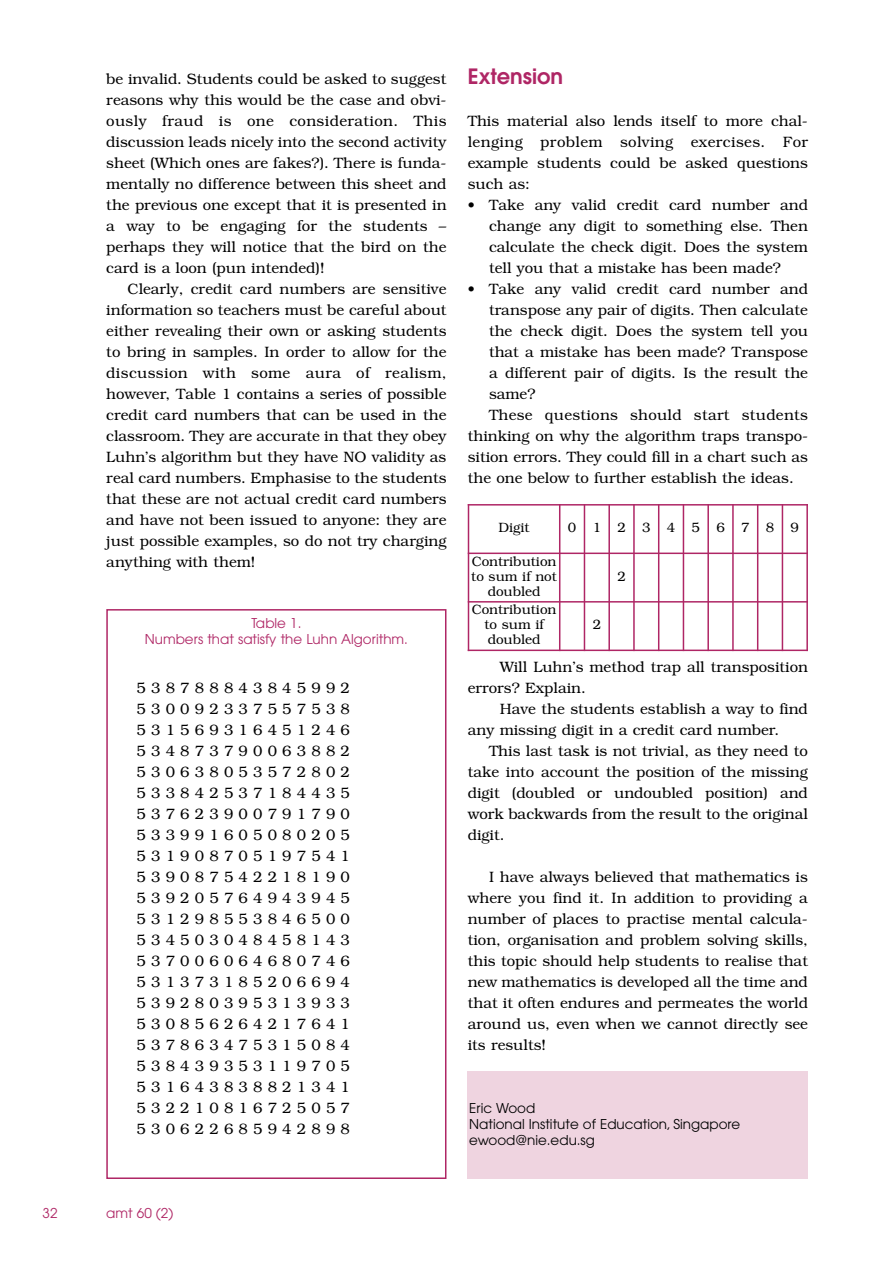
<style>
.page{position:relative;width:893px;height:1263px;background:#fff}
.page>*{position:absolute;margin:0;border:0;box-sizing:border-box;transform-origin:0 0}
.t1{font:600 21px "Avant Garde";color:#af2665}
.t2{font:300 15px/21px "Bookman";color:#000;text-align:justify}
.t3{font:300 15px "Bookman";letter-spacing:.02em;color:#000}
.t4{font:300 13.5px/15px "Bookman";color:#000;text-align:center}
.t5{font:13.5px/16.2px "Avant Garde";color:#000}
.t6{font:13.5px/16.2px "Avant Garde";color:#af2665;text-align:center}
.t7{font:300 13.5px "Bookman";letter-spacing:1.215em;color:#000}
</style>
<div class="page">
<div style="left:106px;top:609px;width:340px;height:570px;border:2px solid #af2665"></div>
<hr style="left:468px;top:504px;width:1px;height:147px;background:#af2665">
<hr style="left:559px;top:504px;width:1px;height:147px;background:#af2665">
<hr style="left:584px;top:504px;width:1px;height:147px;background:#af2665">
<hr style="left:608px;top:504px;width:2px;height:147px;background:#af2665">
<hr style="left:633px;top:504px;width:2px;height:147px;background:#af2665">
<hr style="left:658px;top:504px;width:1px;height:147px;background:#af2665">
<hr style="left:683px;top:504px;width:1px;height:147px;background:#af2665">
<hr style="left:707px;top:504px;width:2px;height:147px;background:#af2665">
<hr style="left:732px;top:504px;width:2px;height:147px;background:#af2665">
<hr style="left:757px;top:504px;width:1px;height:147px;background:#af2665">
<hr style="left:782px;top:504px;width:1px;height:147px;background:#af2665">
<hr style="left:806px;top:504px;width:2px;height:147px;background:#af2665">
<hr style="left:468px;top:504px;width:340px;height:2px;background:#af2665">
<hr style="left:468px;top:552px;width:340px;height:2px;background:#af2665">
<hr style="left:468px;top:601px;width:340px;height:2px;background:#af2665">
<hr style="left:468px;top:650px;width:340px;height:1px;background:#af2665">
<div style="left:468px;top:1071px;width:340px;height:108px;background:#efd4e0"></div>
<p class="t2" style="left:106px;top:68px;width:342px">be invalid. Students could be asked to suggest reasons why this would be the case and obvi&shy;ously fraud is one consideration. This discussion leads nicely into the second activity sheet (Which ones are fakes?). There is funda&shy;mentally no difference between this sheet and the previous one except that it is presented in a way to be engaging for the students – perhaps they will notice that the bird on the card is a loon (pun intended)!</p>
<p class="t2" style="left:106px;top:278px;width:342px;text-indent:21px">Clearly, credit card numbers are sensitive information so teachers must be careful about either revealing their own or asking students to bring in samples. In order to allow for the discussion with some aura of realism, however, Table 1 contains a series of possible credit card numbers that can be used in the classroom. They are accurate in that they obey Luhn’s algorithm but they have NO validity as real card numbers. Emphasise to the students that these are not actual credit card numbers and have not been issued to anyone: they are just possible examples, so do not try charging anything with them!</p>
<p class="t6" style="left:145px;top:616px;width:265px">Table 1.<br>Numbers that satisfy the Luhn Algorithm.</p>
<p class="t2" style="left:137px;top:677px;width:215px">5 3 8 7 8 8 8 4 3 8 4 5 9 9 2<br>5 3 0 0 9 2 3 3 7 5 5 7 5 3 8<br>5 3 1 5 6 9 3 1 6 4 5 1 2 4 6<br>5 3 4 8 7 3 7 9 0 0 6 3 8 8 2<br>5 3 0 6 3 8 0 5 3 5 7 2 8 0 2<br>5 3 3 8 4 2 5 3 7 1 8 4 4 3 5<br>5 3 7 6 2 3 9 0 0 7 9 1 7 9 0<br>5 3 3 9 9 1 6 0 5 0 8 0 2 0 5<br>5 3 1 9 0 8 7 0 5 1 9 7 5 4 1<br>5 3 9 0 8 7 5 4 2 2 1 8 1 9 0<br>5 3 9 2 0 5 7 6 4 9 4 3 9 4 5<br>5 3 1 2 9 8 5 5 3 8 4 6 5 0 0<br>5 3 4 5 0 3 0 4 8 4 5 8 1 4 3<br>5 3 7 0 0 6 0 6 4 6 8 0 7 4 6<br>5 3 1 3 7 3 1 8 5 2 0 6 6 9 4<br>5 3 9 2 8 0 3 9 5 3 1 3 9 3 3<br>5 3 0 8 5 6 2 6 4 2 1 7 6 4 1<br>5 3 7 8 6 3 4 7 5 3 1 5 0 8 4<br>5 3 8 4 3 9 3 5 3 1 1 9 7 0 5<br>5 3 1 6 4 3 8 3 8 8 2 1 3 4 1<br>5 3 2 2 1 0 8 1 6 7 2 5 0 5 7<br>5 3 0 6 2 2 6 8 5 9 4 2 8 9 8</p>
<h1 class="t1" style="left:468px;top:68px;width:97px">Extension</h1>
<p class="t2" style="left:468px;top:110px;width:342px">This material also lends itself to more chal&shy;lenging problem solving exercises. For example students could be asked questions such as:</p>
<p class="t2" style="left:489px;top:194px;width:320px;text-indent:-21px">• Take any valid credit card number and change any digit to something else. Then calculate the check digit. Does the system tell you that a mistake has been made?</p>
<p class="t2" style="left:468px;top:278px;width:342px">• Take any valid credit card number and</p>
<p class="t2" style="left:489px;top:299px;width:320px">transpose any pair of digits. Then calculate</p>
<p class="t2" style="left:489px;top:320px;width:320px">the check digit. Does the system tell you</p>
<p class="t2" style="left:489px;top:341px;width:320px">that a mistake has been made? Transpose</p>
<p class="t2" style="left:489px;top:362px;width:321px">a different pair of digits. Is the result the</p>
<p class="t2" style="left:489px;top:383px;width:48px">same?</p>
<p class="t3" style="left:489px;top:406px;width:320px">These questions should start students</p>
<p class="t2" style="left:468px;top:425px;width:342px">thinking on why the algorithm traps transpo-</p>
<p class="t2" style="left:468px;top:446px;width:342px">sition errors. They could fill in a chart such as</p>
<p class="t2" style="left:468px;top:467px;width:328px">the one below to further establish the ideas.</p>
<p class="t4" style="left:498px;top:520px;width:33px">Digit</p>
<p class="t7" style="left:568px;top:520px;width:233px">0123456789</p>
<p class="t4" style="left:471px;top:554px;width:87px">Contribution to sum if not doubled</p>
<p class="t4" style="left:617px;top:569px;width:10px">2</p>
<p class="t4" style="left:472px;top:602px;width:86px">Contribution to sum if doubled</p>
<p class="t4" style="left:593px;top:617px;width:10px">2</p>
<p class="t2" style="left:468px;top:656px;width:342px;text-indent:32px">Will Luhn’s method trap all transposition errors? Explain.</p>
<p class="t2" style="left:468px;top:698px;width:342px;text-indent:32px">Have the students establish a way to find any missing digit in a credit card number.</p>
<p class="t2" style="left:468px;top:740px;width:342px;text-indent:21px">This last task is not trivial, as they need to take into account the position of the missing digit (doubled or undoubled position) and work backwards from the result to the original digit.</p>
<p class="t2" style="left:468px;top:866px;width:342px;text-indent:21px">I have always believed that mathematics is where you find it. In addition to providing a number of places to practise mental calcula&shy;tion, organisation and problem solving skills, this topic should help students to realise that new mathematics is developed all the time and that it often endures and permeates the world around us, even when we cannot directly see its results!</p>
<p class="t5" style="left:469px;top:1101px;width:273px">Eric Wood<br>National Institute of Education, Singapore ewood@nie.edu.sg</p>
<p class="t6" style="left:43px;top:1206px;width:16px">32</p>
<p class="t6" style="left:106px;top:1206px;width:69px">amt 60 (2)</p>
</div>
